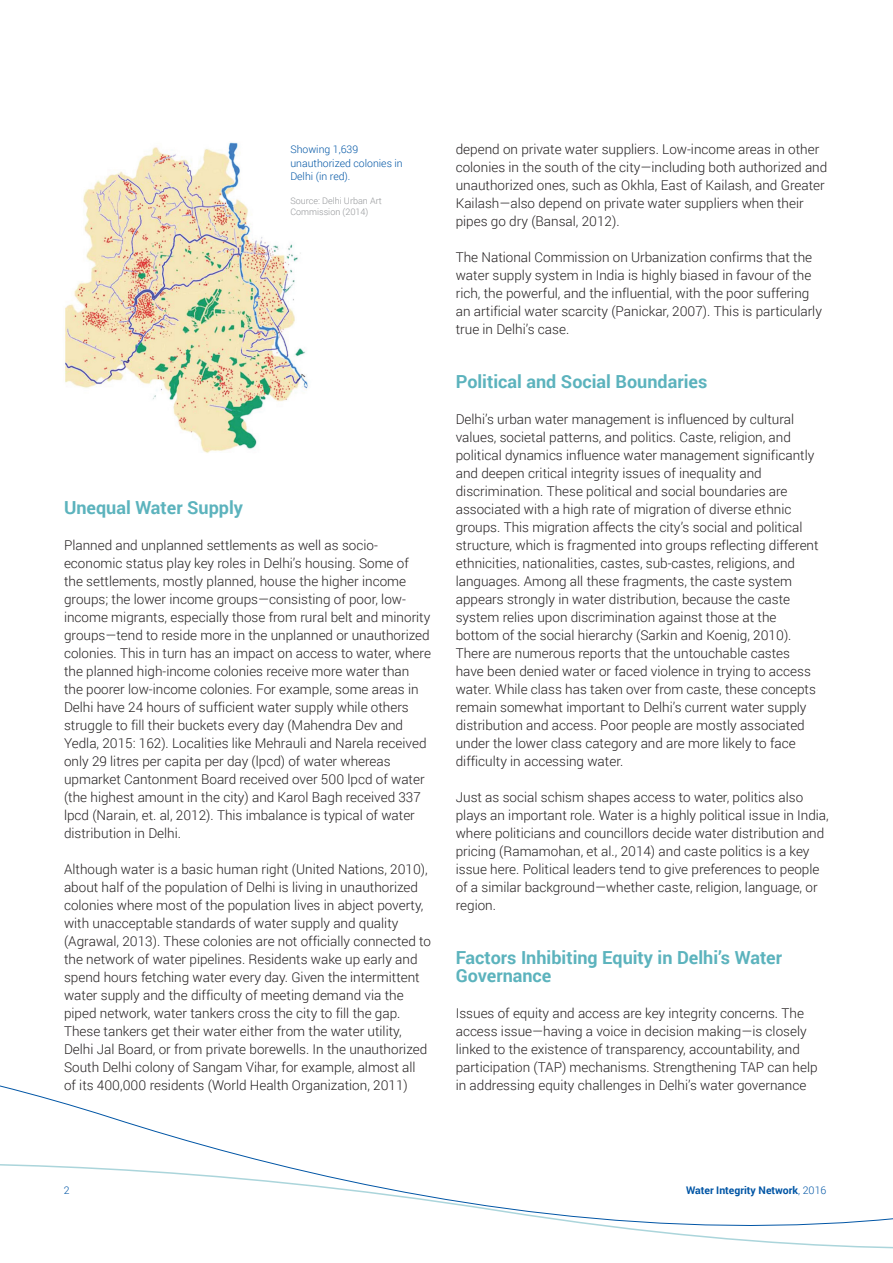
<style>
.page{position:relative;width:893px;height:1263px;background:#fff}
.page>*{position:absolute;margin:0;border:0;box-sizing:border-box;transform-origin:0 0}
.t1{font:700 18px/18px "Roboto";color:#5cb3bd}
.t2{font:300 13.5px/18px "Roboto";color:#231f20}
.t3{font:300 10.5px/13.5px "Roboto";color:#0155a5}
.t4{font:700 10.5px "Roboto";color:#0155a5}
.t5{font:300 9px/10.5px "Roboto";color:#939598}
.s1{font-weight:300}
</style>
<div class="page">
<svg style="left:0;top:1085px;width:893px;height:164px"></svg>
<img style="left:65px;top:142px;width:243px;height:311px">
<p class="t3" style="left:290px;top:142px;width:114px">Showing 1,639 unauthorized colonies in<br>Delhi (in red).</p>
<p class="t5" style="left:290px;top:196px;width:93px">Source: Delhi Urban Art<br>Commission (2014)</p>
<h1 class="t1" style="left:64px;top:498px;width:181px">Unequal Water Supply</h1>
<p class="t2" style="left:64px;top:536px;width:368px">Planned and unplanned settlements as well as socio&shy;economic status play key roles in Delhi’s housing. Some of the settlements, mostly planned, house the higher income groups; the lower income groups—consisting of poor, low&shy;income migrants, especially those from rural belt and minority groups—tend to reside more in the unplanned or unauthorized colonies. This in turn has an impact on access to water, where the planned high-income colonies receive more water than the poorer low-income colonies. For example, some areas in Delhi have 24 hours of sufficient water supply while others struggle to fill their buckets every day (Mahendra Dev and Yedla, 2015: 162). Localities like Mehrauli and Narela received only 29 litres per capita per day (lpcd) of water whereas upmarket Cantonment Board received over 500 lpcd of water (the highest amount in the city) and Karol Bagh received 337 lpcd (Narain, et. al, 2012). This imbalance is typical of water distribution in Delhi.</p>
<p class="t2" style="left:64px;top:859px;width:369px">Although water is a basic human right (United Nations, 2010), about half of the population of Delhi is living in unauthorized colonies where most of the population lives in abject poverty, with unacceptable standards of water supply and quality (Agrawal, 2013). These colonies are not officially connected to the network of water pipelines. Residents wake up early and spend hours fetching water every day. Given the intermittent water supply and the difficulty of meeting demand via the piped network, water tankers cross the city to fill the gap.<br>These tankers get their water either from the water utility, Delhi Jal Board, or from private borewells. In the unauthorized South Delhi colony of Sangam Vihar, for example, almost all<br>of its 400,000 residents (World Health Organization, 2011)</p>
<p class="t2" style="left:456px;top:139px;width:373px">depend on private water suppliers. Low-income areas in other colonies in the south of the city—including both authorized and unauthorized ones, such as Okhla, East of Kailash, and Greater Kailash—also depend on private water suppliers when their pipes go dry (Bansal, 2012).</p>
<p class="t2" style="left:456px;top:247px;width:368px">The National Commission on Urbanization confirms that the water supply system in India is highly biased in favour of the rich, the powerful, and the influential, with the poor suffering an artificial water scarcity (Panickar, 2007). This is particularly true in Delhi’s case.</p>
<h1 class="t1" style="left:456px;top:372px;width:253px">Political and Social Boundaries</h1>
<p class="t2" style="left:456px;top:410px;width:364px">Delhi’s urban water management is influenced by cultural values, societal patterns, and politics. Caste, religion, and political dynamics influence water management significantly and deepen critical integrity issues of inequality and discrimination. These political and social boundaries are associated with a high rate of migration of diverse ethnic groups. This migration affects the city’s social and political structure, which is fragmented into groups reflecting different ethnicities, nationalities, castes, sub-castes, religions, and languages. Among all these fragments, the caste system appears strongly in water distribution, because the caste system relies upon discrimination against those at the bottom of the social hierarchy (Sarkin and Koenig, 2010).<br>There are numerous reports that the untouchable castes have been denied water or faced violence in trying to access water. While class has taken over from caste, these concepts remain somewhat important to Delhi’s current water supply distribution and access. Poor people are mostly associated under the lower class category and are more likely to face difficulty in accessing water.</p>
<p class="t2" style="left:456px;top:787px;width:375px">Just as social schism shapes access to water, politics also plays an important role. Water is a highly political issue in India, where politicians and councillors decide water distribution and pricing (Ramamohan, et al., 2014) and caste politics is a key issue here. Political leaders tend to give preferences to people of a similar background—whether caste, religion, language, or region.</p>
<h1 class="t1" style="left:456px;top:948px;width:328px">Factors Inhibiting Equity in Delhi’s Water<br>Governance</h1>
<p class="t2" style="left:456px;top:1004px;width:363px">Issues of equity and access are key integrity concerns. The access issue—having a voice in decision making—is closely linked to the existence of transparency, accountability, and participation (TAP) mechanisms. Strengthening TAP can help in addressing equity challenges in Delhi’s water governance</p>
<p class="t3" style="left:64px;top:1183px;width:7px">2</p>
<p class="t4" style="left:686px;top:1183px;width:142px">Water Integrity Network<span class="s1">, 2016</span></p>
</div>
